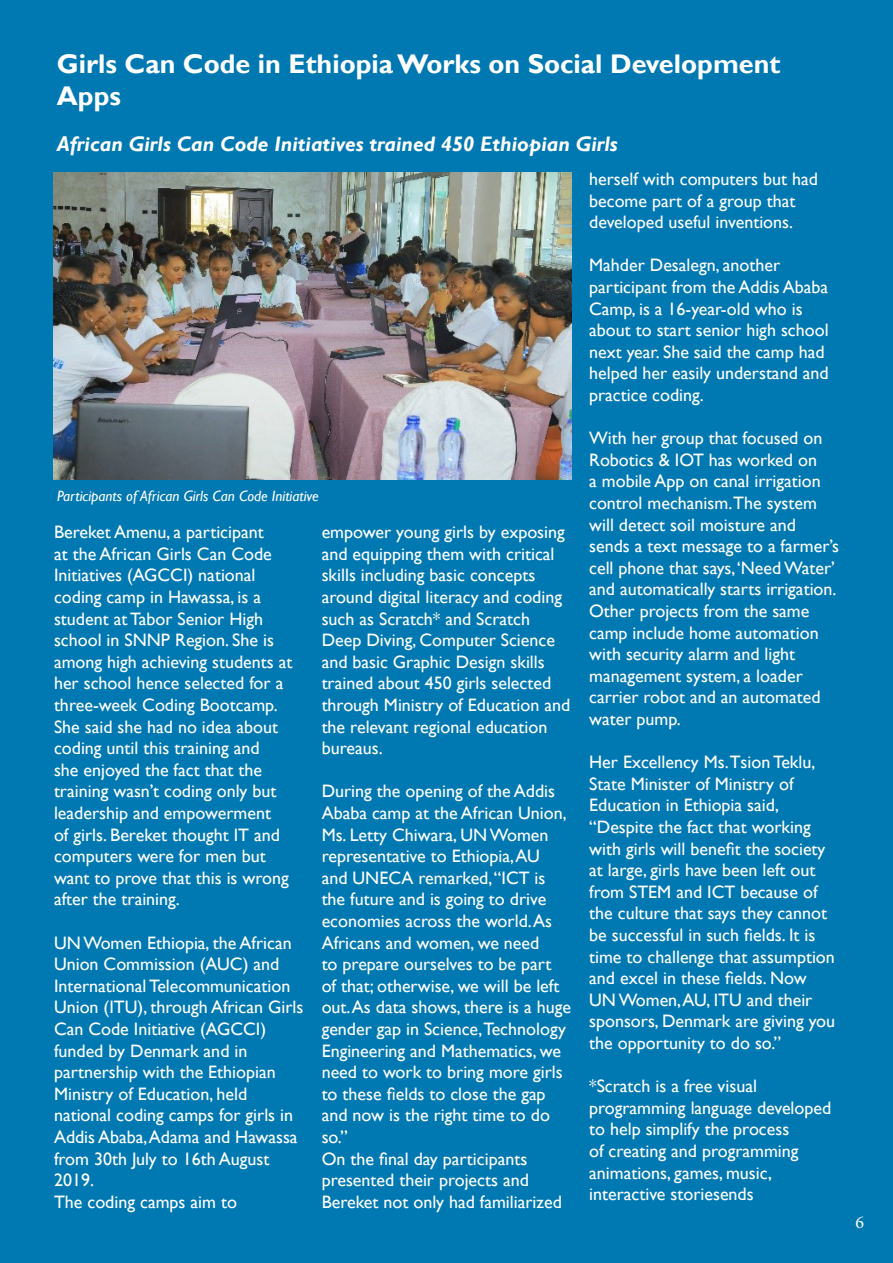
<style>
.page{position:relative;width:893px;height:1263px;background:#0078b2}
.page>*{position:absolute;margin:0;border:0;box-sizing:border-box;transform-origin:0 0}
.t1{font:700 27px/32.4px "Gill Sans";color:#fff}
.t2{font:italic 700 21px "Gill Sans";color:#fff}
.t3{font:18px/21.6px "Gill Sans";color:#fff}
.t4{font:18px "Minion Pro";color:#fff}
.t5{font:italic 15px "Gill Sans";color:#fff}
</style>
<div class="page">
<img style="left:54px;top:173px;width:517px;height:306px">
<p class="t1" style="left:57px;top:48px;width:725px">Girls Can Code in Ethiopia Works on Social Development<br>Apps</p>
<p class="t2" style="left:57px;top:132px;width:562px">African Girls Can Code Initiatives trained 450 Ethiopian Girls</p>
<p class="t5" style="left:57px;top:487px;width:263px">Participants of African Girls Can Code Initiative</p>
<p class="t3" style="left:54px;top:522px;width:240px">Bereket Amenu, a participant<br>at the African Girls Can Code<br>Initiatives (AGCCI) national coding camp in Hawassa, is a student at Tabor Senior High school in SNNP Region. She is among high achieving students at her school hence selected for a three-week Coding Bootcamp.<br>She said she had no idea about coding until this training and<br>she enjoyed the fact that the training wasn’t coding only but leadership and empowerment<br>of girls. Bereket thought IT and computers were for men but want to prove that this is wrong after the training.</p>
<p class="t3" style="left:54px;top:932px;width:251px">UN Women Ethiopia, the African<br>Union Commission (AUC) and<br>International Telecommunication<br>Union (ITU), through African Girls<br>Can Code Initiative (AGCCI) funded by Denmark and in partnership with the Ethiopian<br>Ministry of Education, held national coding camps for girls in<br>Addis Ababa, Adama and Hawassa from 30th July to 16th August<br>2019.</p>
<p class="t3" style="left:54px;top:1191px;width:184px">The coding camps aim to</p>
<p class="t3" style="left:322px;top:522px;width:250px">empower young girls by exposing and equipping them with critical skills including basic concepts around digital literacy and coding such as Scratch* and Scratch<br>Deep Diving, Computer Science and basic Graphic Design skills trained about 450 girls selected through Ministry of Education and the relevant regional education bureaus.</p>
<p class="t3" style="left:322px;top:781px;width:251px">During the opening of the Addis<br>Ababa camp at the African Union,<br>Ms. Letty Chiwara, UN Women representative to Ethiopia, AU<br>and UNECA remarked, “ICT is the future and is going to drive economies across the world. As<br>Africans and women, we need<br>to prepare ourselves to be part<br>of that; otherwise, we will be left out. As data shows, there is a huge gender gap in Science,Technology<br>Engineering and Mathematics, we need to work to bring more girls to these fields to close the gap and now is the right time to do so.”</p>
<p class="t3" style="left:322px;top:1148px;width:242px">On the final day participants presented their projects and<br>Bereket not only had familiarized</p>
<p class="t3" style="left:589px;top:168px;width:230px">herself with computers but had become part of a group that developed useful inventions.</p>
<p class="t3" style="left:589px;top:255px;width:241px">Mahder Desalegn, another participant from the Addis Ababa<br>Camp, is a 16-year-old who is about to start senior high school next year. She said the camp had helped her easily understand and practice coding.</p>
<p class="t3" style="left:589px;top:428px;width:251px">With her group that focused on<br>Robotics &amp; IOT has worked on<br>a mobile App on canal irrigation control mechanism.The system will detect soil moisture and sends a text message to a farmer’s cell phone that says, ‘Need Water’ and automatically starts irrigation.<br>Other projects from the same camp include home automation with security alarm and light management system, a loader carrier robot and an automated water pump.</p>
<p class="t3" style="left:589px;top:752px;width:248px">Her Excellency Ms.Tsion Teklu,<br>State Minister of Ministry of<br>Education in Ethiopia said, “Despite the fact that working with girls will benefit the society at large, girls have been left out from STEM and ICT because of the culture that says they cannot be successful in such fields. It is time to challenge that assumption and excel in these fields. Now<br>UN Women, AU, ITU and their sponsors, Denmark are giving you the opportunity to do so.”</p>
<p class="t3" style="left:589px;top:1076px;width:244px">*Scratch is a free visual programming language developed to help simplify the process<br>of creating and programming animations, games, music, interactive storiesends</p>
<p class="t4" style="left:855px;top:1210px;width:10px">6</p>
</div>
